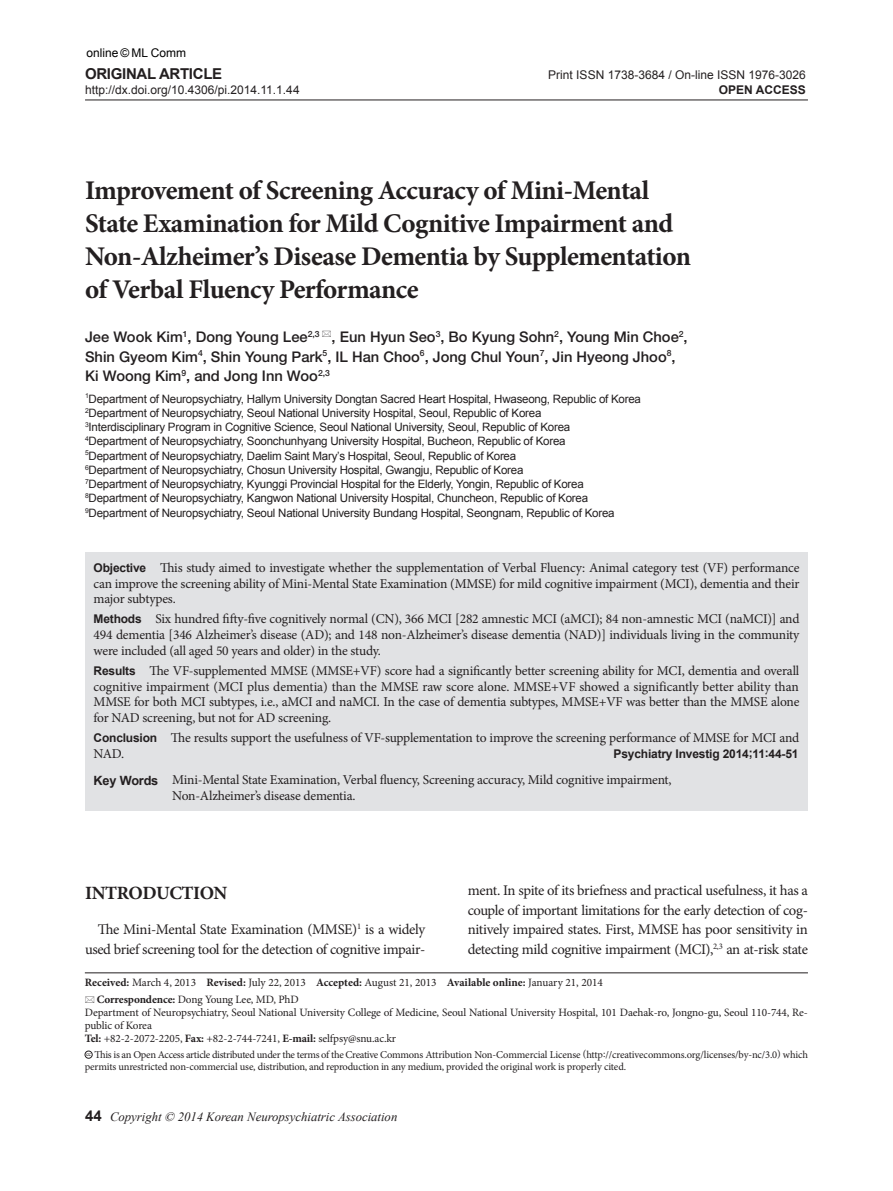
<style>
.page{position:relative;width:893px;height:1191px;background:#fff}
.page>*{position:absolute;margin:0;border:0;box-sizing:border-box;transform-origin:0 0}
.논문제목{font:700 27px/33px "Minion Pro";letter-spacing:-.02em;color:#231f20}
.큰제목{font:700 18.75px "Minion Pro";letter-spacing:-.02em;color:#231f20}
.t1{font:700 15px "Arial";letter-spacing:-.02em;color:#231f20}
.본문{font:14.7px/19.5px "Minion Pro";letter-spacing:-.03em;color:#231f20;text-align:right}
.이름{font:500 14.7px/19.5px "Helvetica Neue LT Std";color:#231f20}
.초록{font:13.5px/15.8px "Minion Pro";letter-spacing:-.015em;color:#231f20;text-align:justify}
.t2{font:italic 12.75px "Times New Roman";color:#231f20}
.t3{font:12px "Arial";color:#231f20}
.초록-2{font:700 12px "Arial";letter-spacing:-.015em;color:#231f20}
.t4{font:12px "Arial";color:#000}
.소속{font:11.55px "Arial";letter-spacing:-.02em;color:#231f20}
.교신저자{font:11.25px/12.8px "Minion Pro";letter-spacing:-.01em;color:#231f20}
.날짜{font:11.25px "Minion Pro";color:#231f20}
.날짜-2{font:10.5px/12px "Minion Pro";letter-spacing:-.02em;color:#231f20}
.t5{font:6.6px "Minion Pro";color:#231f20}
.s1{font-family:"Arial";font-weight:700;font-size:12px}
.s2{font-family:"Arial";font-weight:700;font-size:12.75px;color:#e1e2e4}
.s3{font-family:"Arial";font-weight:700;font-size:12.75px}
.s4{font-weight:700}
.s5{font-family:"Arial";font-weight:700;font-style:normal;font-size:15px}
</style>
<div class="page">
<div style="left:85px;top:552px;width:723px;height:259px;background:#e1e2e4"></div>
<hr style="left:85px;top:972px;width:723px;height:1px;background:#231f20">
<div style="left:85px;top:1050px;width:7px;height:8px;border:1px solid #231f20;border-radius:50%"></div>
<hr style="left:85px;top:100px;width:723px;height:1px;background:#231f20">
<p class="t4" style="left:86px;top:46px;width:101px">online © ML Comm</p>
<p class="t1" style="left:85px;top:64px;width:139px">ORIGINAL ARTICLE</p>
<p class="t3" style="left:548px;top:67px;width:259px">Print ISSN 1738-3684 / On-line ISSN 1976-3026</p>
<p class="t3" style="left:85px;top:82px;width:216px">http://dx.doi.org/10.4306/pi.2014.11.1.44</p>
<p class="초록-2" style="left:719px;top:82px;width:88px">OPEN ACCESS</p>
<p class="논문제목" style="left:85px;top:173px;width:608px">Improvement of Screening Accuracy of Mini-Mental State Examination for Mild Cognitive Impairment and Non-Alzheimer’s Disease Dementia by Supplementation of Verbal Fluency Performance</p>
<p class="이름" style="left:85px;top:327px;width:604px">Jee Wook Kim<sup>1</sup>, Dong Young Lee<sup>2,3</sup> , Eun Hyun Seo<sup>3</sup>, Bo Kyung Sohn<sup>2</sup>, Young Min Choe<sup>2</sup>,<br>Shin Gyeom Kim<sup>4</sup>, Shin Young Park<sup>5</sup>, IL Han Choo<sup>6</sup>, Jong Chul Youn<sup>7</sup>, Jin Hyeong Jhoo<sup>8</sup>,<br>Ki Woong Kim<sup>9</sup>, and Jong Inn Woo<sup>2,3</sup></p>
<p class="소속" style="left:85px;top:391px;width:557px"><sup>1</sup>Department of Neuropsychiatry, Hallym University Dongtan Sacred Heart Hospital, Hwaseong, Republic of Korea</p>
<p class="소속" style="left:85px;top:405px;width:458px"><sup>2</sup>Department of Neuropsychiatry, Seoul National University Hospital, Seoul, Republic of Korea</p>
<p class="소속" style="left:85px;top:419px;width:487px"><sup>3</sup>Interdisciplinary Program in Cognitive Science, Seoul National University, Seoul, Republic of Korea</p>
<p class="소속" style="left:85px;top:434px;width:482px"><sup>4</sup>Department of Neuropsychiatry, Soonchunhyang University Hospital, Bucheon, Republic of Korea</p>
<p class="소속" style="left:85px;top:448px;width:433px"><sup>5</sup>Department of Neuropsychiatry, Daelim Saint Mary’s Hospital, Seoul, Republic of Korea</p>
<p class="소속" style="left:85px;top:462px;width:440px"><sup>6</sup>Department of Neuropsychiatry, Chosun University Hospital, Gwangju, Republic of Korea</p>
<p class="소속" style="left:85px;top:476px;width:500px"><sup>7</sup>Department of Neuropsychiatry, Kyunggi Provincial Hospital for the Elderly, Yongin, Republic of Korea</p>
<p class="소속" style="left:85px;top:491px;width:505px"><sup>8</sup>Department of Neuropsychiatry, Kangwon National University Hospital, Chuncheon, Republic of Korea</p>
<p class="소속" style="left:85px;top:505px;width:531px"><sup>9</sup>Department of Neuropsychiatry, Seoul National University Bundang Hospital, Seongnam, Republic of Korea</p>
<p class="초록" style="left:94px;top:560px;width:707px"><span class="s1">Objective</span><span class="s2">aa</span>This study aimed to investigate whether the supplementation of Verbal Fluency: Animal category test (VF) performance can improve the screening ability of Mini-Mental State Examination (MMSE) for mild cognitive impairment (MCI), dementia and their major subtypes.</p>
<p class="초록" style="left:94px;top:611px;width:707px"><span class="s1">Methods</span><span class="s2">aa</span>Six hundred fifty-five cognitively normal (CN), 366 MCI [282 amnestic MCI (aMCI); 84 non-amnestic MCI (naMCI)] and 494 dementia [346 Alzheimer’s disease (AD); and 148 non-Alzheimer’s disease dementia (NAD)] individuals living in the community were included (all aged 50 years and older) in the study.</p>
<p class="초록" style="left:94px;top:663px;width:707px"><span class="s1">Results</span><span class="s2">aa</span>The VF-supplemented MMSE (MMSE+VF) score had a significantly better screening ability for MCI, dementia and overall cognitive impairment (MCI plus dementia) than the MMSE raw score alone. MMSE+VF showed a significantly better ability than MMSE for both MCI subtypes, i.e., aMCI and naMCI. In the case of dementia subtypes, MMSE+VF was better than the MMSE alone for NAD screening, but not for AD screening.</p>
<p class="초록" style="left:94px;top:730px;width:707px"><span class="s1">Conclusion</span><span class="s2">aa</span>The results support the usefulness of VF-supplementation to improve the screening performance of MMSE for MCI and<br>NAD.</p>
<p class="초록-2" style="left:614px;top:745px;width:187px">Psychiatry Investig 2014;11:44-51</p>
<p class="초록" style="left:172px;top:772px;width:501px;text-indent:-79px"><span class="s3">Key Words</span><span class="s2">aa</span>Mini-Mental State Examination, Verbal fluency, Screening accuracy, Mild cognitive impairment,<br>Non-Alzheimer’s disease dementia.</p>
<p class="큰제목" style="left:85px;top:879px;width:144px">INTRODUCTION</p>
<p class="본문" style="left:85px;top:920px;width:342px">The Mini-Mental State Examination (MMSE)<sup>1</sup> is a widely used brief screening tool for the detection of cognitive impair-</p>
<p class="본문" style="left:468px;top:881px;width:342px;text-align:justify">ment. In spite of its briefness and practical usefulness, it has a couple of important limitations for the early detection of cog&shy;nitively impaired states. First, MMSE has poor sensitivity in detecting mild cognitive impairment (MCI),<sup>2,3</sup> an at-risk state</p>
<p class="날짜" style="left:85px;top:975px;width:520px"><span class="s4">Received:</span> March 4, 2013 <span class="s4">Revised:</span> July 22, 2013 <span class="s4">Accepted:</span> August 21, 2013 <span class="s4">Available online:</span> January 21, 2014</p>
<p class="교신저자" style="left:97px;top:993px;width:203px"><span class="s4">Correspondence:</span> Dong Young Lee, MD, PhD</p>
<p class="교신저자" style="left:85px;top:1006px;width:725px">Department of Neuropsychiatry, Seoul National University College of Medicine, Seoul National University Hospital, 101 Daehak-ro, Jongno-gu, Seoul 110-744, Re&shy;public of Korea</p>
<p class="교신저자" style="left:85px;top:1031px;width:313px"><span class="s4">Tel:</span> +82-2-2072-2205, <span class="s4">Fax:</span> +82-2-744-7241, <span class="s4">E-mail:</span> selfpsy@snu.ac.kr</p>
<p class="t5" style="left:86px;top:1049px;width:7px">cc</p>
<p class="날짜-2" style="left:85px;top:1048px;width:725px;text-indent:10px">This is an Open Access article distributed under the terms of the Creative Commons Attribution Non-Commercial License (http://creativecommons.org/licenses/by-nc/3.0) which permits unrestricted non-commercial use, distribution, and reproduction in any medium, provided the original work is properly cited.</p>
<p class="t2" style="left:85px;top:1107px;width:314px"><span class="s5">44</span> Copyright © 2014 Korean Neuropsychiatric Association</p>
</div>
